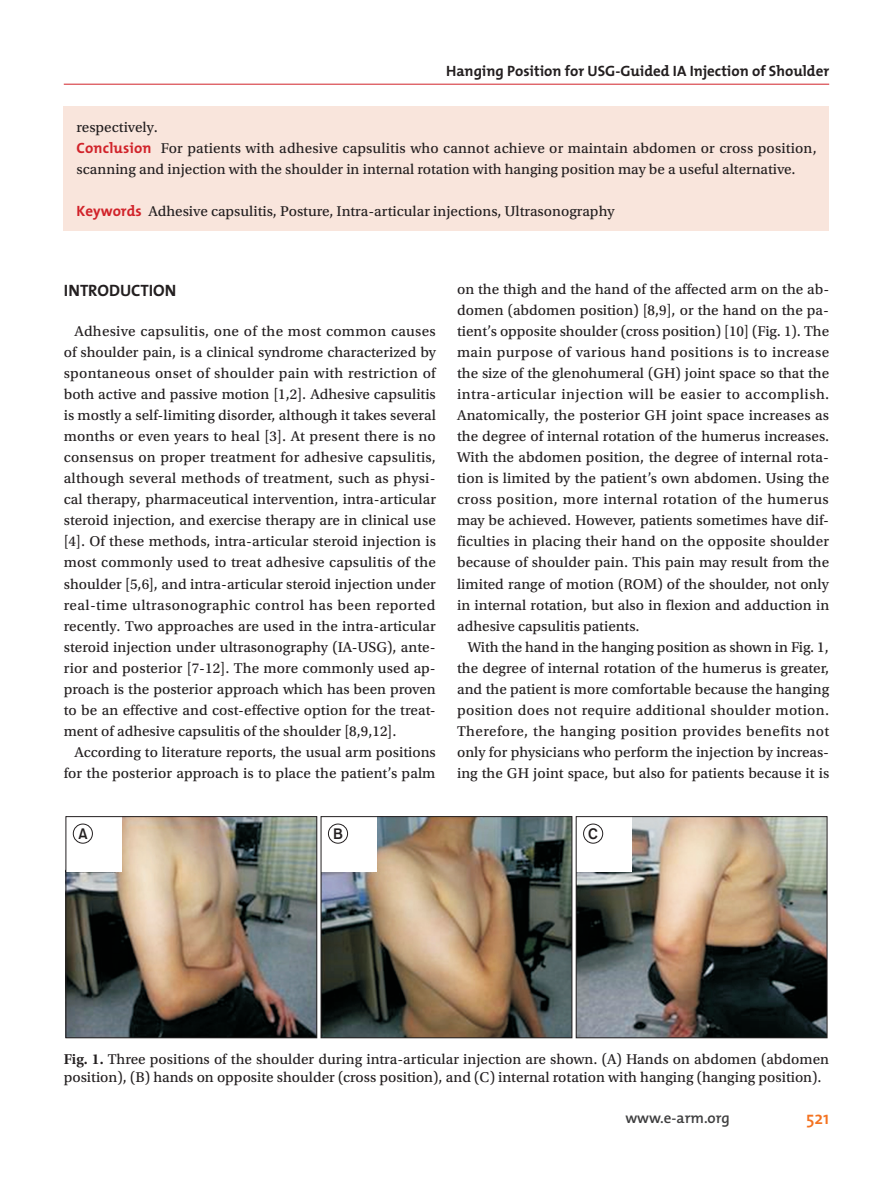
<style>
.page{position:relative;width:893px;height:1191px;background:#fff}
.page>*{position:absolute;margin:0;border:0;box-sizing:border-box;transform-origin:0 0}
.t1{font:600 18px "The Mix";color:#f47321}
.t2{font:700 16.5px "The Mix";color:#231f20}
.t3{font:15px/21px "Utopia Std Capt";color:#231f20;text-align:justify}
.t4{font:700 15px "The Mix";color:#231f20}
.t5{font:600 15px "The Mix";color:#3e3e3f}
.t6{font:15px "Gothic 725 BT Bold A";color:#231f20}
.s1{font-family:"The Mix";font-weight:700;color:#d1232a}
.s2{font-family:"Utopia Std";font-weight:600}
</style>
<div class="page">
<hr style="left:64px;top:84px;width:765px;height:1px;background:#d1232a">
<div style="left:64px;top:106px;width:765px;height:125px;background:#f9e5dc"></div>
<img style="left:65px;top:816px;width:762px;height:222px">
<p class="t4" style="left:446px;top:59px;width:385px">Hanging Position for USG-Guided IA Injection of Shoulder</p>
<p class="t3" style="left:77px;top:116px;width:742px;text-align:left">respectively.<br><span class="s1">Conclusion</span> For patients with adhesive capsulitis who cannot achieve or maintain abdomen or cross position, scanning and injection with the shoulder in internal rotation with hanging position may be a useful alternative.</p>
<p class="t3" style="left:77px;top:200px;width:539px"><span class="s1">Keywords</span> Adhesive capsulitis, Posture, Intra-articular injections, Ultrasonography</p>
<p class="t2" style="left:64px;top:276px;width:114px">INTRODUCTION</p>
<p class="t3" style="left:64px;top:321px;width:374px;text-indent:11px">Adhesive capsulitis, one of the most common causes of shoulder pain, is a clinical syndrome characterized by spontaneous onset of shoulder pain with restriction of both active and passive motion [1,2]. Adhesive capsulitis is mostly a self-limiting disorder, although it takes several months or even years to heal [3]. At present there is no consensus on proper treatment for adhesive capsulitis, although several methods of treatment, such as physi&shy;cal therapy, pharmaceutical intervention, intra-articular steroid injection, and exercise therapy are in clinical use [4]. Of these methods, intra-articular steroid injection is most commonly used to treat adhesive capsulitis of the shoulder [5,6], and intra-articular steroid injection under real-time ultrasonographic control has been reported recently. Two approaches are used in the intra-articular steroid injection under ultrasonography (IA-USG), ante&shy;rior and posterior [7-12]. The more commonly used ap&shy;proach is the posterior approach which has been proven to be an effective and cost-effective option for the treat&shy;ment of adhesive capsulitis of the shoulder [8,9,12].</p>
<p class="t3" style="left:64px;top:741px;width:374px;text-align:right">According to literature reports, the usual arm positions for the posterior approach is to place the patient’s palm</p>
<p class="t3" style="left:457px;top:279px;width:374px">on the thigh and the hand of the affected arm on the ab&shy;domen (abdomen position) [8,9], or the hand on the pa&shy;tient’s opposite shoulder (cross position) [10] (Fig. 1). The main purpose of various hand positions is to increase the size of the glenohumeral (GH) joint space so that the intra-articular injection will be easier to accomplish.<br>Anatomically, the posterior GH joint space increases as the degree of internal rotation of the humerus increases.<br>With the abdomen position, the degree of internal rota&shy;tion is limited by the patient’s own abdomen. Using the cross position, more internal rotation of the humerus may be achieved. However, patients sometimes have dif&shy;ficulties in placing their hand on the opposite shoulder because of shoulder pain. This pain may result from the limited range of motion (ROM) of the shoulder, not only in internal rotation, but also in flexion and adduction in adhesive capsulitis patients.</p>
<p class="t3" style="left:457px;top:636px;width:374px;text-indent:11px">With the hand in the hanging position as shown in Fig. 1, the degree of internal rotation of the humerus is greater, and the patient is more comfortable because the hanging position does not require additional shoulder motion.<br>Therefore, the hanging position provides benefits not only for physicians who perform the injection by increas&shy;ing the GH joint space, but also for patients because it is</p>
<p class="t6" style="left:78px;top:825px;width:11px">A</p>
<p class="t6" style="left:333px;top:825px;width:11px">B</p>
<p class="t6" style="left:588px;top:825px;width:11px">C</p>
<p class="t3" style="left:64px;top:1050px;width:767px;line-height:18px"><span class="s2">Fig. 1.</span> Three positions of the shoulder during intra-articular injection are shown. (A) Hands on abdomen (abdomen position), (B) hands on opposite shoulder (cross position), and (C) internal rotation with hanging (hanging position).</p>
<p class="t5" style="left:625px;top:1105px;width:106px">www.e-arm.org</p>
<p class="t1" style="left:806px;top:1102px;width:25px">521</p>
</div>
